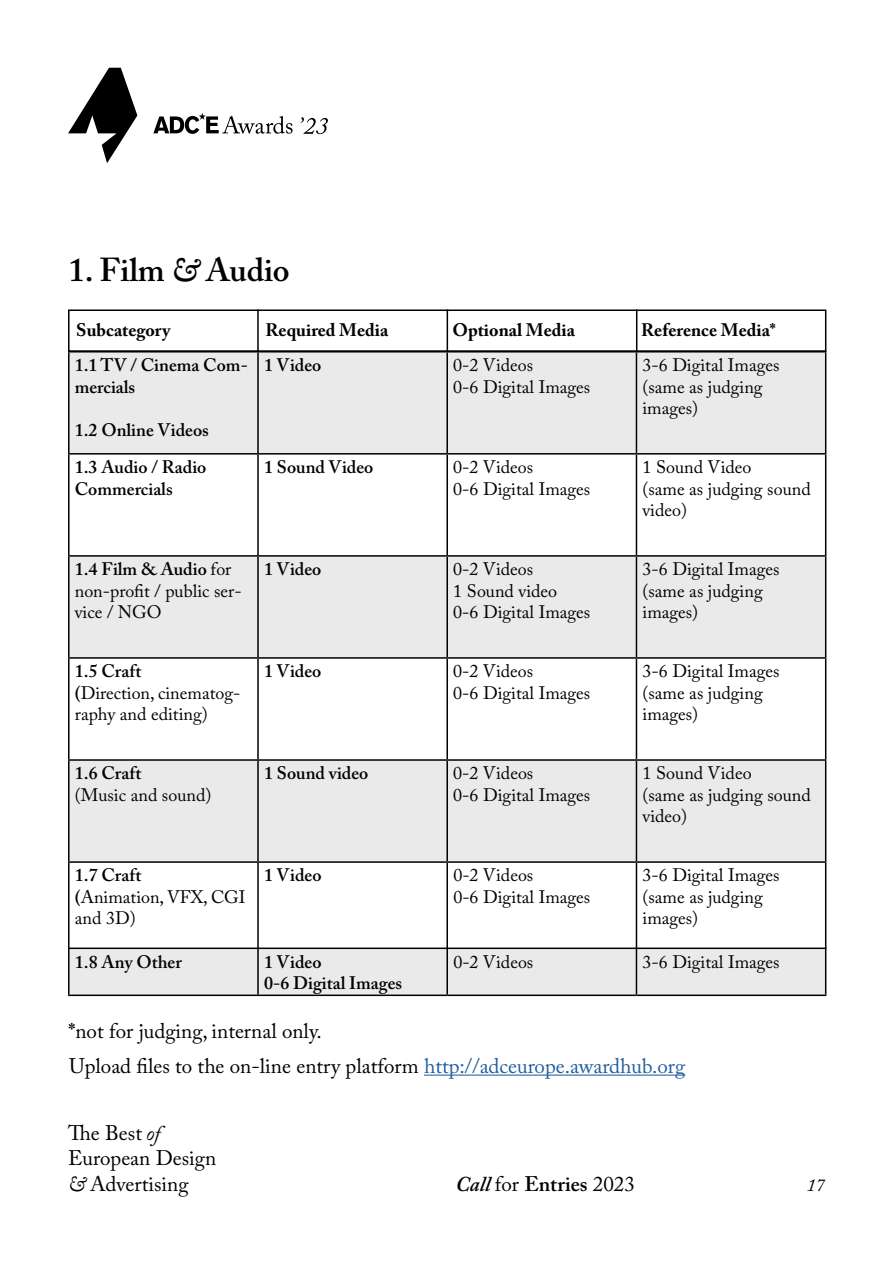
<style>
.page{position:relative;width:893px;height:1263px;background:#fff}
.page>*{position:absolute;margin:0;border:0;box-sizing:border-box;transform-origin:0 0}
.t1{font:600 33px "Adobe Caslon Pro";letter-spacing:-.005em;color:#000}
.t2{font:21px/25.2px "Adobe Caslon Pro";color:#000}
.t3{font:18px/21.6px "Adobe Caslon Pro";color:#000}
.t4{font:600 18px/21.6px "Adobe Caslon Pro";color:#000}
.t5{font:700 18px "Adobe Caslon Pro";color:#000}
.t6{font:italic 18px "Adobe Caslon Pro";color:#000}
.s1{font-style:italic}
.s2{font-weight:600}
.s3{color:#215e9e}
.s4{font-weight:600;font-style:italic}
</style>
<div class="page">
<svg style="left:153px;top:113px;width:140px;height:21px"></svg>
<svg style="left:68px;top:68px;width:69px;height:95px"></svg>
<svg style="left:300px;top:117px;width:28px;height:17px"></svg>
<div style="left:69px;top:949px;width:756px;height:46px;background:#eaeaea"></div>
<div style="left:70px;top:352px;width:755px;height:101px;background:#eaeaea"></div>
<div style="left:70px;top:557px;width:755px;height:100px;background:#eaeaea"></div>
<div style="left:70px;top:761px;width:755px;height:100px;background:#eaeaea"></div>
<hr style="left:257px;top:352px;width:2px;height:101px;background:#000">
<hr style="left:446px;top:352px;width:2px;height:101px;background:#000">
<hr style="left:636px;top:352px;width:1px;height:101px;background:#000">
<hr style="left:68px;top:453px;width:190px;height:2px;background:#000">
<hr style="left:258px;top:453px;width:189px;height:2px;background:#000">
<hr style="left:257px;top:455px;width:2px;height:100px;background:#000">
<hr style="left:447px;top:453px;width:189px;height:2px;background:#000">
<hr style="left:446px;top:455px;width:2px;height:100px;background:#000">
<hr style="left:636px;top:453px;width:190px;height:2px;background:#000">
<hr style="left:636px;top:455px;width:1px;height:100px;background:#000">
<hr style="left:68px;top:555px;width:190px;height:2px;background:#000">
<hr style="left:258px;top:555px;width:189px;height:2px;background:#000">
<hr style="left:257px;top:557px;width:2px;height:100px;background:#000">
<hr style="left:447px;top:555px;width:189px;height:2px;background:#000">
<hr style="left:446px;top:557px;width:2px;height:100px;background:#000">
<hr style="left:636px;top:555px;width:190px;height:2px;background:#000">
<hr style="left:636px;top:557px;width:1px;height:100px;background:#000">
<hr style="left:68px;top:657px;width:190px;height:2px;background:#000">
<hr style="left:258px;top:657px;width:189px;height:2px;background:#000">
<hr style="left:257px;top:659px;width:2px;height:100px;background:#000">
<hr style="left:447px;top:657px;width:189px;height:2px;background:#000">
<hr style="left:446px;top:659px;width:2px;height:100px;background:#000">
<hr style="left:636px;top:657px;width:190px;height:2px;background:#000">
<hr style="left:636px;top:659px;width:1px;height:100px;background:#000">
<hr style="left:68px;top:759px;width:190px;height:2px;background:#000">
<hr style="left:258px;top:759px;width:189px;height:2px;background:#000">
<hr style="left:257px;top:761px;width:2px;height:100px;background:#000">
<hr style="left:447px;top:759px;width:189px;height:2px;background:#000">
<hr style="left:446px;top:761px;width:2px;height:100px;background:#000">
<hr style="left:636px;top:759px;width:190px;height:2px;background:#000">
<hr style="left:636px;top:761px;width:1px;height:100px;background:#000">
<hr style="left:68px;top:861px;width:190px;height:2px;background:#000">
<hr style="left:258px;top:861px;width:189px;height:2px;background:#000">
<hr style="left:257px;top:863px;width:2px;height:131px;background:#000">
<hr style="left:447px;top:861px;width:189px;height:2px;background:#000">
<hr style="left:446px;top:863px;width:2px;height:131px;background:#000">
<hr style="left:636px;top:861px;width:190px;height:2px;background:#000">
<hr style="left:636px;top:863px;width:1px;height:131px;background:#000">
<hr style="left:68px;top:352px;width:2px;height:101px;background:#000">
<hr style="left:825px;top:352px;width:1px;height:101px;background:#000">
<hr style="left:68px;top:455px;width:2px;height:100px;background:#000">
<hr style="left:825px;top:455px;width:1px;height:100px;background:#000">
<hr style="left:68px;top:557px;width:2px;height:100px;background:#000">
<hr style="left:825px;top:557px;width:1px;height:100px;background:#000">
<hr style="left:68px;top:659px;width:2px;height:100px;background:#000">
<hr style="left:825px;top:659px;width:1px;height:100px;background:#000">
<hr style="left:68px;top:761px;width:2px;height:100px;background:#000">
<hr style="left:825px;top:761px;width:1px;height:100px;background:#000">
<hr style="left:68px;top:863px;width:2px;height:131px;background:#000">
<hr style="left:825px;top:863px;width:1px;height:131px;background:#000">
<hr style="left:68px;top:994px;width:190px;height:2px;background:#000">
<hr style="left:258px;top:994px;width:189px;height:2px;background:#000">
<hr style="left:447px;top:994px;width:189px;height:2px;background:#000">
<hr style="left:636px;top:994px;width:190px;height:2px;background:#000">
<hr style="left:424px;top:1074px;width:261px;height:1px;background:#215e9e">
<div style="left:68px;top:309px;width:758px;height:43px;border:2px solid #000"></div>
<hr style="left:257px;top:309px;width:2px;height:43px;background:#000">
<hr style="left:447px;top:309px;width:1px;height:43px;background:#000">
<hr style="left:636px;top:309px;width:1px;height:43px;background:#000">
<hr style="left:69px;top:947px;width:757px;height:2px;background:#000">
<h1 class="t1" style="left:69px;top:250px;width:223px">1. Film <span class="s1">&amp;</span> Audio</h1>
<p class="t5" style="left:76px;top:319px;width:96px">Subcategory</p>
<p class="t5" style="left:265px;top:319px;width:124px">Required Media</p>
<p class="t5" style="left:452px;top:320px;width:124px">Optional Media</p>
<p class="t5" style="left:641px;top:320px;width:136px">Reference Media*</p>
<p class="t4" style="left:75px;top:354px;width:175px">1.1 TV / Cinema Com&shy;mercials</p>
<p class="t4" style="left:75px;top:419px;width:136px">1.2 Online Videos</p>
<p class="t4" style="left:264px;top:354px;width:59px">1 Video</p>
<p class="t3" style="left:453px;top:354px;width:139px">0-2 Videos<br>0-6 Digital Images</p>
<p class="t3" style="left:642px;top:354px;width:139px">3-6 Digital Images (same as judging images)</p>
<p class="t4" style="left:75px;top:456px;width:133px">1.3 Audio / Radio<br>Commercials</p>
<p class="t4" style="left:264px;top:456px;width:111px">1 Sound Video</p>
<p class="t3" style="left:453px;top:456px;width:139px">0-2 Videos<br>0-6 Digital Images</p>
<p class="t3" style="left:642px;top:456px;width:170px">1 Sound Video<br>(same as judging sound video)</p>
<p class="t3" style="left:75px;top:558px;width:168px"><span class="s2">1.4 Film &amp; Audio</span> for non-profit / public ser&shy;vice / NGO</p>
<p class="t4" style="left:264px;top:558px;width:59px">1 Video</p>
<p class="t3" style="left:453px;top:558px;width:139px">0-2 Videos<br>1 Sound video<br>0-6 Digital Images</p>
<p class="t3" style="left:642px;top:558px;width:139px">3-6 Digital Images (same as judging images)</p>
<p class="t3" style="left:75px;top:660px;width:167px"><span class="s2">1.5 Craft<br>(</span>Direction, cinematog&shy;raphy and editing)</p>
<p class="t4" style="left:264px;top:660px;width:59px">1 Video</p>
<p class="t3" style="left:453px;top:660px;width:139px">0-2 Videos<br>0-6 Digital Images</p>
<p class="t3" style="left:642px;top:660px;width:139px">3-6 Digital Images (same as judging images)</p>
<p class="t4" style="left:75px;top:762px;width:68px">1.6 Craft</p>
<p class="t3" style="left:75px;top:784px;width:138px">(Music and sound)</p>
<p class="t3" style="left:75px;top:864px;width:172px"><span class="s2">1.7 Craft<br>(</span>Animation, VFX, CGI and 3D)</p>
<p class="t4" style="left:75px;top:951px;width:108px">1.8 Any Other</p>
<p class="t4" style="left:264px;top:762px;width:106px">1 Sound video</p>
<p class="t3" style="left:453px;top:762px;width:139px">0-2 Videos<br>0-6 Digital Images</p>
<p class="t3" style="left:643px;top:762px;width:170px">1 Sound Video<br>(same as judging sound video)</p>
<p class="t4" style="left:264px;top:864px;width:59px">1 Video</p>
<p class="t4" style="left:264px;top:951px;width:140px">1 Video<br>0-6 Digital Images</p>
<p class="t3" style="left:453px;top:864px;width:139px">0-2 Videos<br>0-6 Digital Images</p>
<p class="t3" style="left:453px;top:951px;width:82px">0-2 Videos</p>
<p class="t3" style="left:643px;top:864px;width:139px">3-6 Digital Images (same as judging images)</p>
<p class="t3" style="left:643px;top:951px;width:139px">3-6 Digital Images</p>
<p class="t2" style="left:69px;top:1018px;width:255px"><span class="s2">*</span>not for judging, internal only.</p>
<p class="t2" style="left:69px;top:1053px;width:618px">Upload files to the on-line entry platform <span class="s3">http://adceurope.awardhub.org</span></p>
<p class="t2" style="left:68px;top:1120px;width:150px">The Best <span class="s1">of<br></span>European Design <span class="s1">&amp;</span> Advertising</p>
<p class="t2" style="left:456px;top:1171px;width:180px"><span class="s4">Call</span> for <span class="s2">Entries</span> 2023</p>
<p class="t6" style="left:807px;top:1174px;width:19px">17</p>
</div>
